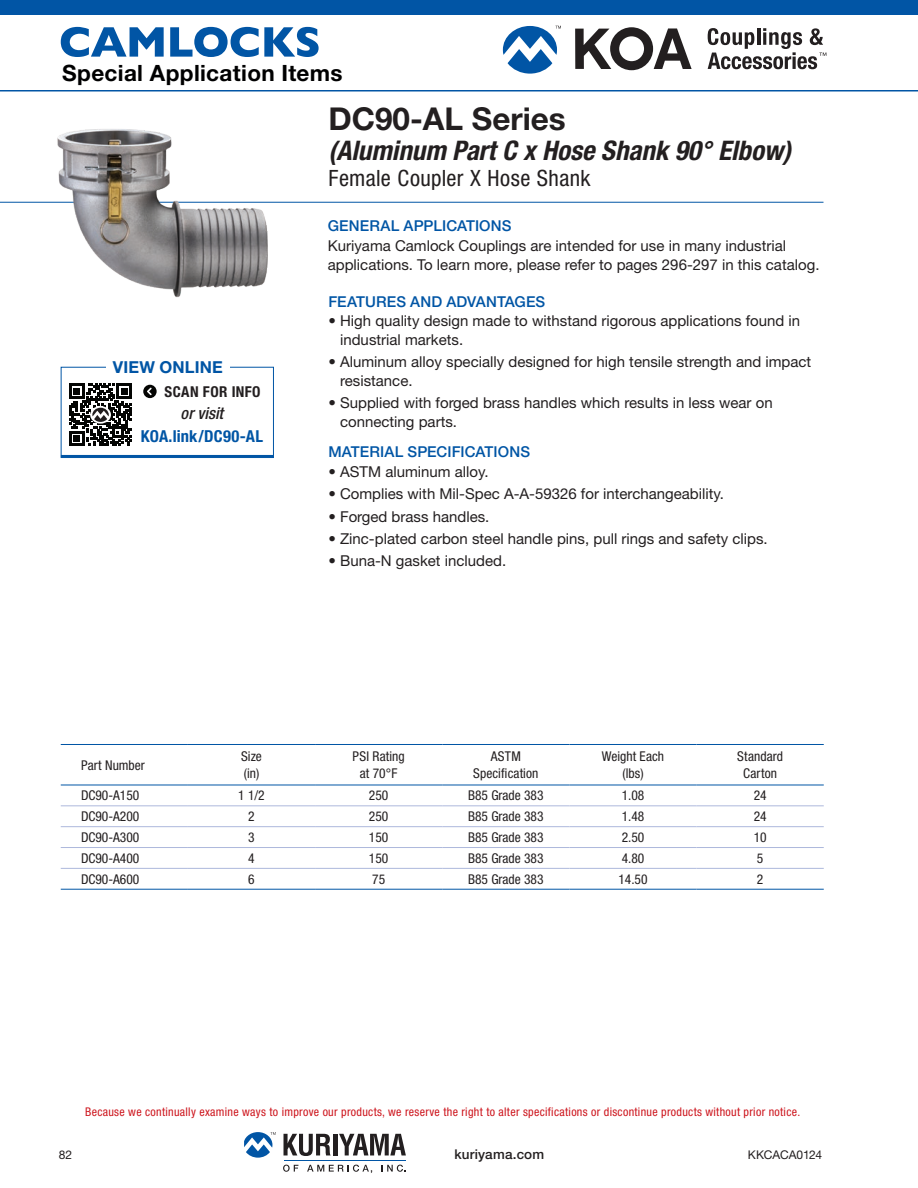
<style>
.page{position:relative;width:918px;height:1188px;background:#fff}
.page>*{position:absolute;margin:0;border:0;box-sizing:border-box;transform-origin:0 0}
.t1{font:700 31.5px "Helvetica Neue LT Pro";color:#231f20}
.t2{font:italic 700 condensed 27px "Helvetica Neue LT Pro";color:#231f20}
.t3{font:condensed 22.5px "Helvetica Neue LT Pro";letter-spacing:.015em;color:#231f20}
.t4{font:700 22.5px "Helvetica Neue LT Pro";letter-spacing:.015em;color:#000001}
.t5{font:700 condensed 16.5px "Helvetica Neue LT Pro";letter-spacing:.01em;color:#0155a5}
.t6{font:700 16.5px "Helvetica Neue LT Pro";letter-spacing:.01em;color:#0155a5}
.t7{font:italic 500 condensed 16.5px "Helvetica Neue LT Pro";color:#231f20}
.Body-bullets{font:15px/18.8px "Helvetica Neue LT Pro";color:#231f20}
.TM_SUB_HEAD{font:500 15px "Helvetica Neue LT Pro";letter-spacing:.005em;color:#0155a5}
.t8{font:700 condensed 15px "Helvetica Neue LT Pro";letter-spacing:.03em;color:#231f20}
.Table_Contents{font:condensed 13.5px "Helvetica Neue LT Pro";color:#231f20}
.Table_Head{font:condensed 13.5px/16.2px "Helvetica Neue LT Pro";letter-spacing:.005em;color:#231f20;text-align:center}
.Table_Contents_1st{font:condensed 13.5px "Helvetica Neue LT Pro";color:#231f20}
.t9{font:500 13.5px "Helvetica Neue LT Pro";letter-spacing:.015em;color:#231f20}
.Table_Head_1st{font:condensed 13.5px "Helvetica Neue LT Pro";letter-spacing:.005em;color:#231f20}
.t10{font:condensed 12px "Helvetica Neue LT Pro";letter-spacing:.025em;color:#cd151d}
.t11{font:12px "Helvetica Neue LT Pro";letter-spacing:-.005em;color:#231f20}
</style>
<div class="page">
<hr style="left:0;top:202px;width:824px;height:1px;background:#0155a5">
<img style="left:49px;top:129px;width:240px;height:169px">
<hr style="left:61px;top:805px;width:127px;height:1px;background:#adb8dc">
<hr style="left:188px;top:805px;width:127px;height:1px;background:#adb8dc">
<hr style="left:315px;top:805px;width:127px;height:1px;background:#adb8dc">
<hr style="left:442px;top:805px;width:127px;height:1px;background:#adb8dc">
<hr style="left:569px;top:805px;width:128px;height:1px;background:#adb8dc">
<hr style="left:697px;top:805px;width:127px;height:1px;background:#adb8dc">
<hr style="left:61px;top:826px;width:127px;height:1px;background:#adb8dc">
<hr style="left:188px;top:826px;width:127px;height:1px;background:#adb8dc">
<hr style="left:315px;top:826px;width:127px;height:1px;background:#adb8dc">
<hr style="left:442px;top:826px;width:127px;height:1px;background:#adb8dc">
<hr style="left:569px;top:826px;width:128px;height:1px;background:#adb8dc">
<hr style="left:697px;top:826px;width:127px;height:1px;background:#adb8dc">
<hr style="left:61px;top:847px;width:127px;height:1px;background:#adb8dc">
<hr style="left:188px;top:847px;width:127px;height:1px;background:#adb8dc">
<hr style="left:315px;top:847px;width:127px;height:1px;background:#adb8dc">
<hr style="left:442px;top:847px;width:127px;height:1px;background:#adb8dc">
<hr style="left:569px;top:847px;width:128px;height:1px;background:#adb8dc">
<hr style="left:697px;top:847px;width:127px;height:1px;background:#adb8dc">
<hr style="left:61px;top:744px;width:127px;height:1px;background:#0155a5">
<hr style="left:61px;top:785px;width:127px;height:1px;background:#0155a5">
<hr style="left:188px;top:744px;width:127px;height:1px;background:#0155a5">
<hr style="left:315px;top:744px;width:127px;height:1px;background:#0155a5">
<hr style="left:442px;top:744px;width:127px;height:1px;background:#0155a5">
<hr style="left:569px;top:744px;width:128px;height:1px;background:#0155a5">
<hr style="left:697px;top:744px;width:127px;height:1px;background:#0155a5">
<hr style="left:188px;top:785px;width:127px;height:1px;background:#0155a5">
<hr style="left:315px;top:785px;width:127px;height:1px;background:#0155a5">
<hr style="left:442px;top:785px;width:127px;height:1px;background:#0155a5">
<hr style="left:569px;top:785px;width:128px;height:1px;background:#0155a5">
<hr style="left:697px;top:785px;width:127px;height:1px;background:#0155a5">
<hr style="left:61px;top:868px;width:127px;height:1px;background:#adb8dc">
<hr style="left:188px;top:868px;width:127px;height:1px;background:#adb8dc">
<hr style="left:315px;top:868px;width:127px;height:1px;background:#adb8dc">
<hr style="left:442px;top:868px;width:127px;height:1px;background:#adb8dc">
<hr style="left:569px;top:868px;width:128px;height:1px;background:#adb8dc">
<hr style="left:697px;top:868px;width:127px;height:1px;background:#adb8dc">
<hr style="left:61px;top:889px;width:127px;height:1px;background:#0155a5">
<hr style="left:188px;top:889px;width:127px;height:1px;background:#0155a5">
<hr style="left:315px;top:889px;width:127px;height:1px;background:#0155a5">
<hr style="left:442px;top:889px;width:127px;height:1px;background:#0155a5">
<hr style="left:569px;top:889px;width:128px;height:1px;background:#0155a5">
<hr style="left:697px;top:889px;width:127px;height:1px;background:#0155a5">
<div style="left:61px;top:367px;width:213px;height:91px;border:1px solid #0155a5"></div>
<div style="left:106px;top:361px;width:124px;height:14px;background:#fff"></div>
<hr style="left:61px;top:455px;width:213px;height:2px;background:#0155a5">
<svg style="left:143px;top:385px;width:14px;height:13px"></svg>
<svg style="left:69px;top:384px;width:63px;height:62px"></svg>
<hr style="left:0;top:90px;width:918px;height:2px;background:#0155a5">
<hr style="left:284px;top:1160px;width:122px;height:1px;background:#0155a5">
<svg style="left:284px;top:1134px;width:47px;height:22px"></svg>
<hr style="left:333px;top:1134px;width:4px;height:21px;background:#231f20">
<svg style="left:339px;top:1134px;width:67px;height:21px"></svg>
<svg style="left:283px;top:1165px;width:15px;height:7px"></svg>
<svg style="left:307px;top:1165px;width:65px;height:8px"></svg>
<svg style="left:382px;top:1165px;width:24px;height:7px"></svg>
<svg style="left:244px;top:1132px;width:32px;height:26px"></svg>
<div style="left:0;top:0;width:918px;height:15px;background:#0155a5"></div>
<svg style="left:575px;top:27px;width:117px;height:43px"></svg>
<svg style="left:503px;top:26px;width:58px;height:48px"></svg>
<svg style="left:708px;top:28px;width:118px;height:41px"></svg>
<svg style="left:61px;top:27px;width:258px;height:30px"></svg>
<h3 class="t4" style="left:62px;top:59px;width:282px">Special Application Items</h3>
<p class="t1" style="left:328px;top:100px;width:239px">DC90-AL Series</p>
<p class="t2" style="left:328px;top:135px;width:464px">(Aluminum Part C x Hose Shank 90° Elbow)</p>
<p class="t3" style="left:328px;top:165px;width:264px">Female Coupler X Hose Shank</p>
<p class="t6" style="left:113px;top:356px;width:111px">VIEW ONLINE</p>
<p class="t8" style="left:165px;top:382px;width:98px">SCAN FOR INFO</p>
<p class="t7" style="left:181px;top:403px;width:44px">or visit</p>
<p class="t5" style="left:141px;top:426px;width:124px">KOA.link/DC90-AL</p>
<p class="TM_SUB_HEAD" style="left:328px;top:217px;width:185px">GENERAL APPLICATIONS</p>
<p class="Body-bullets" style="left:328px;top:236px;width:493px">Kuriyama Camlock Couplings are intended for use in many industrial applications. To learn more, please refer to pages 296-297 in this catalog.</p>
<p class="TM_SUB_HEAD" style="left:328px;top:292px;width:218px">FEATURES AND ADVANTAGES</p>
<p class="Body-bullets" style="left:340px;top:311px;width:462px;text-indent:-12px">• High quality design made to withstand rigorous applications found in industrial markets.</p>
<p class="Body-bullets" style="left:340px;top:352px;width:473px;text-indent:-12px">• Aluminum alloy specially designed for high tensile strength and impact resistance.</p>
<p class="Body-bullets" style="left:340px;top:393px;width:434px;text-indent:-12px">• Supplied with forged brass handles which results in less wear on connecting parts.</p>
<p class="TM_SUB_HEAD" style="left:328px;top:443px;width:203px">MATERIAL SPECIFICATIONS</p>
<p class="Body-bullets" style="left:328px;top:462px;width:162px">• ASTM aluminum alloy.</p>
<p class="Body-bullets" style="left:328px;top:484px;width:397px">• Complies with Mil-Spec A-A-59326 for interchangeability.</p>
<p class="Body-bullets" style="left:328px;top:507px;width:162px">• Forged brass handles.</p>
<p class="Body-bullets" style="left:328px;top:529px;width:441px">• Zinc-plated carbon steel handle pins, pull rings and safety clips.</p>
<p class="Body-bullets" style="left:328px;top:551px;width:179px">• Buna-N gasket included.</p>
<p class="Table_Head_1st" style="left:81px;top:757px;width:65px">Part Number</p>
<p class="Table_Head" style="left:241px;top:748px;width:22px;text-align:left">Size (in)</p>
<p class="Table_Head" style="left:353px;top:748px;width:54px">PSI Rating at 70°F</p>
<p class="Table_Head" style="left:473px;top:748px;width:67px">ASTM<br>Specification</p>
<p class="Table_Head" style="left:602px;top:748px;width:64px">Weight Each (lbs)</p>
<p class="Table_Head" style="left:737px;top:748px;width:47px">Standard<br>Carton</p>
<p class="Table_Contents_1st" style="left:81px;top:788px;width:60px">DC90-A150</p>
<p class="Table_Contents" style="left:238px;top:788px;width:28px">1 1/2</p>
<p class="Table_Contents" style="left:369px;top:788px;width:21px">250</p>
<p class="Table_Contents" style="left:468px;top:788px;width:77px">B85 Grade 383</p>
<p class="Table_Contents" style="left:622px;top:788px;width:24px">1.08</p>
<p class="Table_Contents" style="left:754px;top:788px;width:14px">24</p>
<p class="Table_Contents_1st" style="left:81px;top:808px;width:60px">DC90-A200</p>
<p class="Table_Contents" style="left:248px;top:808px;width:8px">2</p>
<p class="Table_Contents" style="left:369px;top:808px;width:21px">250</p>
<p class="Table_Contents" style="left:468px;top:808px;width:77px">B85 Grade 383</p>
<p class="Table_Contents" style="left:622px;top:808px;width:24px">1.48</p>
<p class="Table_Contents" style="left:754px;top:808px;width:14px">24</p>
<p class="Table_Contents_1st" style="left:81px;top:829px;width:60px">DC90-A300</p>
<p class="Table_Contents" style="left:248px;top:829px;width:8px">3</p>
<p class="Table_Contents" style="left:369px;top:829px;width:21px">150</p>
<p class="Table_Contents" style="left:468px;top:829px;width:77px">B85 Grade 383</p>
<p class="Table_Contents" style="left:622px;top:829px;width:24px">2.50</p>
<p class="Table_Contents" style="left:754px;top:829px;width:14px">10</p>
<p class="Table_Contents_1st" style="left:81px;top:850px;width:60px">DC90-A400</p>
<p class="Table_Contents" style="left:248px;top:850px;width:8px">4</p>
<p class="Table_Contents" style="left:369px;top:850px;width:21px">150</p>
<p class="Table_Contents" style="left:468px;top:850px;width:77px">B85 Grade 383</p>
<p class="Table_Contents" style="left:622px;top:850px;width:24px">4.80</p>
<p class="Table_Contents" style="left:757px;top:850px;width:8px">5</p>
<p class="Table_Contents_1st" style="left:81px;top:871px;width:60px">DC90-A600</p>
<p class="Table_Contents" style="left:248px;top:871px;width:8px">6</p>
<p class="Table_Contents" style="left:372px;top:871px;width:14px">75</p>
<p class="Table_Contents" style="left:468px;top:871px;width:77px">B85 Grade 383</p>
<p class="Table_Contents" style="left:618px;top:871px;width:31px">14.50</p>
<p class="Table_Contents" style="left:757px;top:871px;width:8px">2</p>
<p class="t10" style="left:85px;top:1104px;width:717px">Because we continually examine ways to improve our products, we reserve the right to alter specifications or discontinue products without prior notice.</p>
<p class="t11" style="left:59px;top:1147px;width:15px">82</p>
<p class="t9" style="left:455px;top:1146px;width:91px">kuriyama.com</p>
<p class="t11" style="left:748px;top:1147px;width:76px">KKCACA0124</p>
</div>
